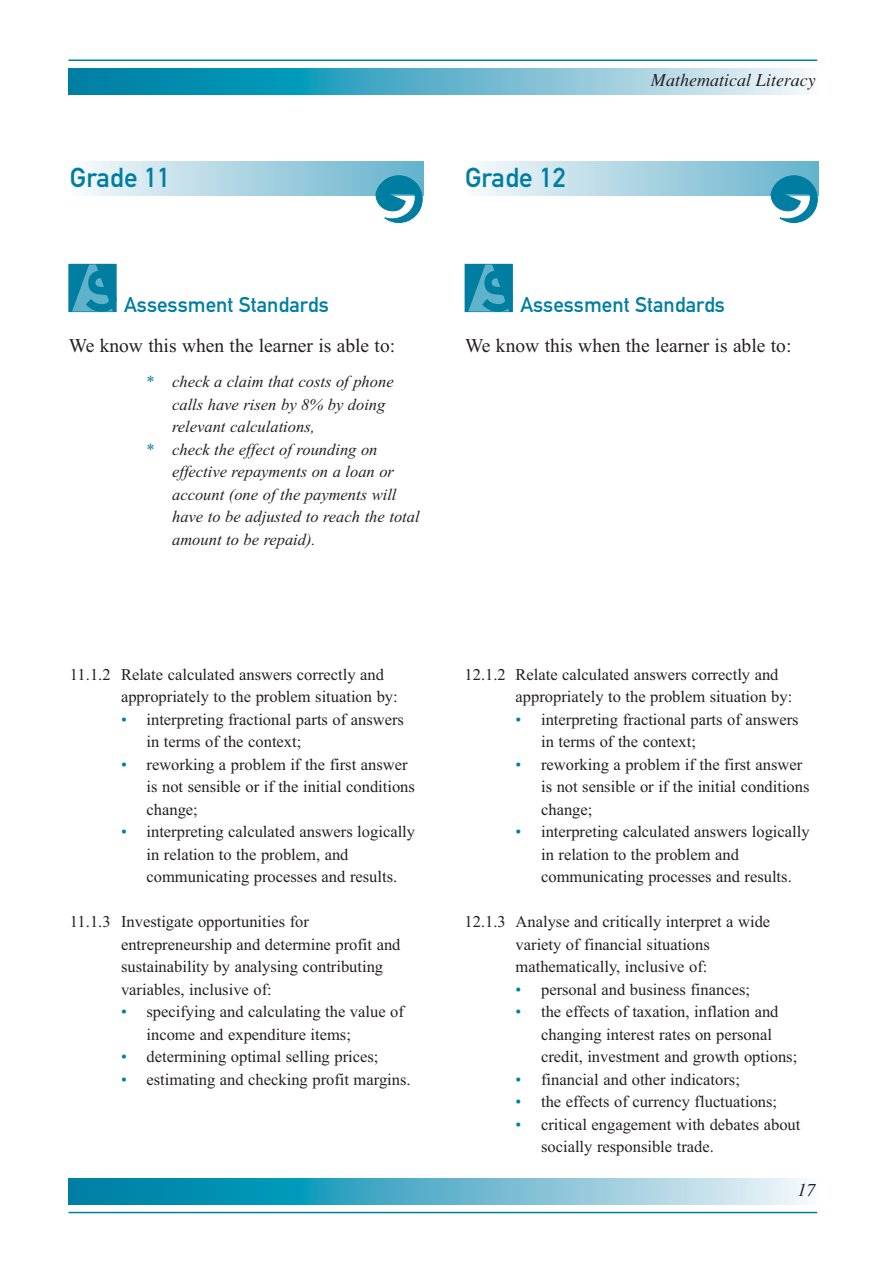
<style>
.page{position:relative;width:893px;height:1263px;background:#fff}
.page>*{position:absolute;margin:0;border:0;box-sizing:border-box;transform-origin:0 0}
.t1{font:27px "DIN Mittelschrift Alternate";color:#007ea2}
.t2{font:21px "DIN Mittelschrift Alternate";color:#007ea2}
.t3{font:19.5px "Times New Roman";color:#231f20}
.t4{font:italic 18px "Times";color:#231f20}
.t5{font:16.5px/22.5px "Times New Roman";color:#231f20}
.t6{font:italic 16.5px "Times New Roman";color:#231f20}
.s1{font-style:normal;color:#007ea2}
.s2{color:#007ea2}
</style>
<div class="page">
<hr style="left:68px;top:60px;width:749px;height:1px;background:#007ea2">
<svg style="left:68px;top:69px;width:739px;height:25px;background:#5eb3cb"></svg>
<hr style="left:68px;top:1212px;width:749px;height:1px;background:#007ea2">
<svg style="left:68px;top:1179px;width:739px;height:25px;background:#5eb3cb"></svg>
<div style="left:68px;top:162px;width:356px;height:34px;background:linear-gradient(to right,#f8fafc,#63b1cb)"></div>
<svg style="left:375px;top:175px;width:48px;height:48px"></svg>
<div style="left:463px;top:162px;width:355px;height:34px;background:linear-gradient(to right,#f8fafc,#63b0cb)"></div>
<svg style="left:770px;top:175px;width:48px;height:48px"></svg>
<svg style="left:68px;top:264px;width:49px;height:48px"></svg>
<svg style="left:71px;top:264px;width:45px;height:49px;background:#2390b0"></svg>
<svg style="left:464px;top:264px;width:49px;height:48px"></svg>
<svg style="left:467px;top:264px;width:45px;height:49px;background:#2390b0"></svg>
<h1 class="t1" style="left:70px;top:168px;width:102px">Grade 11</h1>
<h1 class="t1" style="left:465px;top:168px;width:102px">Grade 12</h1>
<p class="t4" style="left:651px;top:73px;width:166px">Mathematical Literacy</p>
<p class="t2" style="left:124px;top:297px;width:206px">Assessment Standards</p>
<p class="t3" style="left:69px;top:338px;width:328px">We know this when the learner is able to:</p>
<p class="t6" style="left:146px;top:376px;width:249px"><span class="s1">*</span> check a claim that costs of phone</p>
<p class="t6" style="left:172px;top:398px;width:215px">calls have risen by 8% by doing</p>
<p class="t6" style="left:172px;top:421px;width:144px">relevant calculations,</p>
<p class="t6" style="left:146px;top:443px;width:232px"><span class="s1">*</span> check the effect of rounding on</p>
<p class="t6" style="left:172px;top:466px;width:223px">effective repayments on a loan or</p>
<p class="t6" style="left:172px;top:488px;width:226px">account (one of the payments will</p>
<p class="t6" style="left:172px;top:511px;width:249px">have to be adjusted to reach the total</p>
<p class="t6" style="left:172px;top:533px;width:145px">amount to be repaid).</p>
<p class="t2" style="left:520px;top:297px;width:206px">Assessment Standards</p>
<p class="t3" style="left:465px;top:338px;width:328px">We know this when the learner is able to:</p>
<p class="t5" style="left:121px;top:664px;width:278px;text-indent:-51px">11.1.2 Relate calculated answers correctly and appropriately to the problem situation by:</p>
<p class="t5" style="left:146px;top:709px;width:259px;text-indent:-26px"><span class="s2">•</span> interpreting fractional parts of answers in terms of the context;</p>
<p class="t5" style="left:146px;top:754px;width:270px;text-indent:-26px"><span class="s2">•</span> reworking a problem if the first answer is not sensible or if the initial conditions change;</p>
<p class="t5" style="left:146px;top:822px;width:270px;text-indent:-26px"><span class="s2">•</span> interpreting calculated answers logically in relation to the problem, and communicating processes and results.</p>
<p class="t5" style="left:121px;top:912px;width:281px;text-indent:-51px">11.1.3 Investigate opportunities for entrepreneurship and determine profit and sustainability by analysing contributing variables, inclusive of:</p>
<p class="t5" style="left:146px;top:1002px;width:259px;text-indent:-26px"><span class="s2">•</span> specifying and calculating the value of income and expenditure items;</p>
<p class="t5" style="left:121px;top:1047px;width:259px"><span class="s2">•</span> determining optimal selling prices;</p>
<p class="t5" style="left:121px;top:1069px;width:291px"><span class="s2">•</span> estimating and checking profit margins.</p>
<p class="t5" style="left:515px;top:664px;width:278px;text-indent:-51px">12.1.2 Relate calculated answers correctly and appropriately to the problem situation by:</p>
<p class="t5" style="left:541px;top:709px;width:259px;text-indent:-26px"><span class="s2">•</span> interpreting fractional parts of answers in terms of the context;</p>
<p class="t5" style="left:541px;top:754px;width:270px;text-indent:-26px"><span class="s2">•</span> reworking a problem if the first answer is not sensible or if the initial conditions change;</p>
<p class="t5" style="left:541px;top:822px;width:270px;text-indent:-26px"><span class="s2">•</span> interpreting calculated answers logically in relation to the problem and communicating processes and results.</p>
<p class="t5" style="left:515px;top:912px;width:256px;text-indent:-51px">12.1.3 Analyse and critically interpret a wide variety of financial situations mathematically, inclusive of:</p>
<p class="t5" style="left:515px;top:979px;width:236px"><span class="s2">•</span> personal and business finances;</p>
<p class="t5" style="left:541px;top:1002px;width:258px;text-indent:-26px"><span class="s2">•</span> the effects of taxation, inflation and changing interest rates on personal credit, investment and growth options;</p>
<p class="t5" style="left:515px;top:1069px;width:226px"><span class="s2">•</span> financial and other indicators;</p>
<p class="t5" style="left:515px;top:1092px;width:263px"><span class="s2">•</span> the effects of currency fluctuations;</p>
<p class="t5" style="left:541px;top:1114px;width:261px;text-indent:-26px"><span class="s2">•</span> critical engagement with debates about socially responsible trade.</p>
<p class="t4" style="left:797px;top:1183px;width:19px">17</p>
</div>
